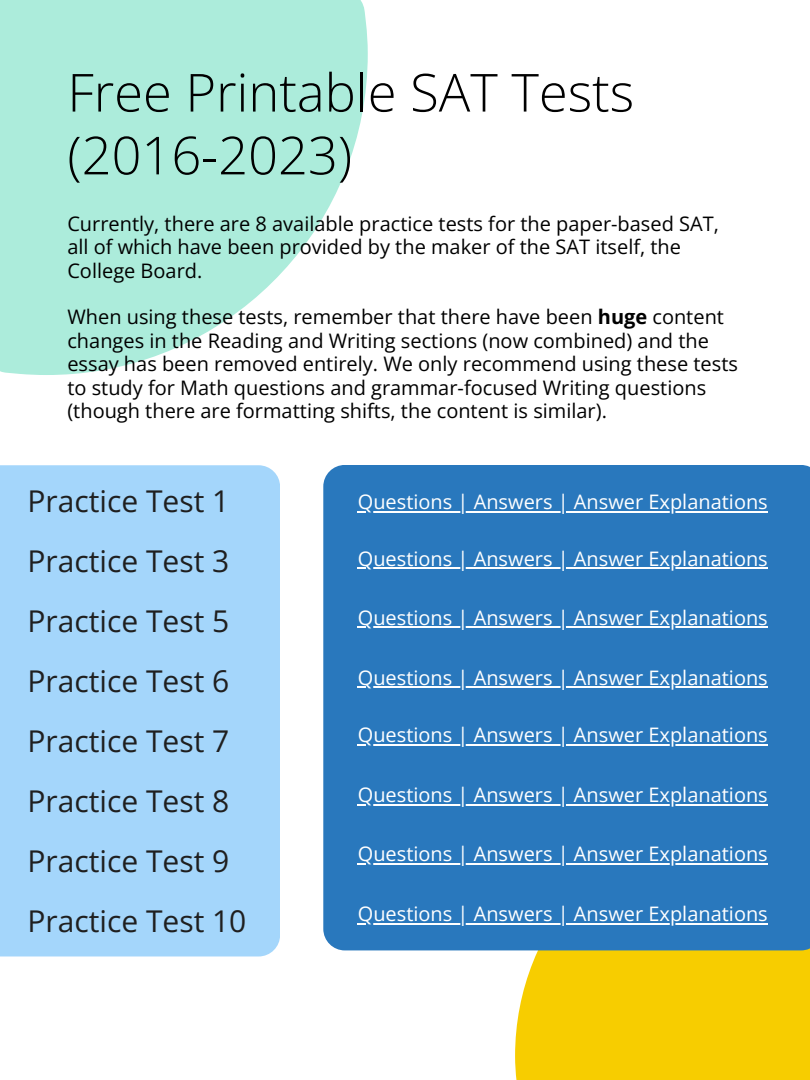
<style>
.page{position:relative;width:810px;height:1080px;background:#fff}
.page>*{position:absolute;margin:0;border:0;box-sizing:border-box;transform-origin:0 0}
.t1{font:300 52.5px/62.8px "Open Sans";color:#000}
.t2{font:30px "Open Sans";color:#1f1f1f}
.t3{font:20px/23.5px "Open Sans";color:#000}
.t4{font:20px "Open Sans";color:#fff}
.s1{font-weight:700}
</style>
<div class="page">
<svg style="left:0;top:0;width:368px;height:375px;fill:#acecdb"></svg>
<div style="left:515px;top:950px;width:295px;height:130px;background:#f7cd00"></div>
<div style="left:323px;top:465px;width:487px;height:485px;background:#2978bd"></div>
<hr style="left:358px;top:511px;width:410px;height:2px;background:#fff">
<hr style="left:358px;top:567px;width:410px;height:2px;background:#fff">
<hr style="left:358px;top:626px;width:410px;height:2px;background:#fff">
<hr style="left:358px;top:686px;width:410px;height:2px;background:#fff">
<hr style="left:358px;top:744px;width:410px;height:2px;background:#fff">
<hr style="left:358px;top:804px;width:410px;height:2px;background:#fff">
<hr style="left:358px;top:863px;width:410px;height:2px;background:#fff">
<hr style="left:358px;top:923px;width:410px;height:2px;background:#fff">
<div style="left:0;top:465px;width:280px;height:491px;background:#a4d6fb"></div>
<p class="t1" style="left:67px;top:60px;width:568px">Free Printable SAT Tests (2016-2023)</p>
<p class="t3" style="left:67px;top:211px;width:653px">Currently, there are 8 available practice tests for the paper-based SAT, all of which have been provided by the maker of the SAT itself, the<br>College Board.</p>
<p class="t3" style="left:67px;top:305px;width:672px">When using these tests, remember that there have been <span class="s1">huge</span> content changes in the Reading and Writing sections (now combined) and the essay has been removed entirely. We only recommend using these tests to study for Math questions and grammar-focused Writing questions (though there are formatting shifts, the content is similar).</p>
<p class="t2" style="left:28px;top:480px;width:203px">Practice Test 1</p>
<p class="t2" style="left:28px;top:540px;width:203px">Practice Test 3</p>
<p class="t2" style="left:28px;top:600px;width:203px">Practice Test 5</p>
<p class="t2" style="left:28px;top:660px;width:203px">Practice Test 6</p>
<p class="t2" style="left:28px;top:720px;width:203px">Practice Test 7</p>
<p class="t2" style="left:28px;top:780px;width:203px">Practice Test 8</p>
<p class="t2" style="left:28px;top:840px;width:203px">Practice Test 9</p>
<p class="t2" style="left:28px;top:900px;width:220px">Practice Test 10</p>
<p class="t4" style="left:358px;top:488px;width:412px">Questions | Answers | Answer Explanations</p>
<p class="t4" style="left:358px;top:544px;width:412px">Questions | Answers | Answer Explanations</p>
<p class="t4" style="left:358px;top:603px;width:412px">Questions | Answers | Answer Explanations</p>
<p class="t4" style="left:358px;top:663px;width:412px">Questions | Answers | Answer Explanations</p>
<p class="t4" style="left:358px;top:720px;width:412px">Questions | Answers | Answer Explanations</p>
<p class="t4" style="left:358px;top:780px;width:412px">Questions | Answers | Answer Explanations</p>
<p class="t4" style="left:358px;top:840px;width:412px">Questions | Answers | Answer Explanations</p>
<p class="t4" style="left:358px;top:900px;width:412px">Questions | Answers | Answer Explanations</p>
</div>
